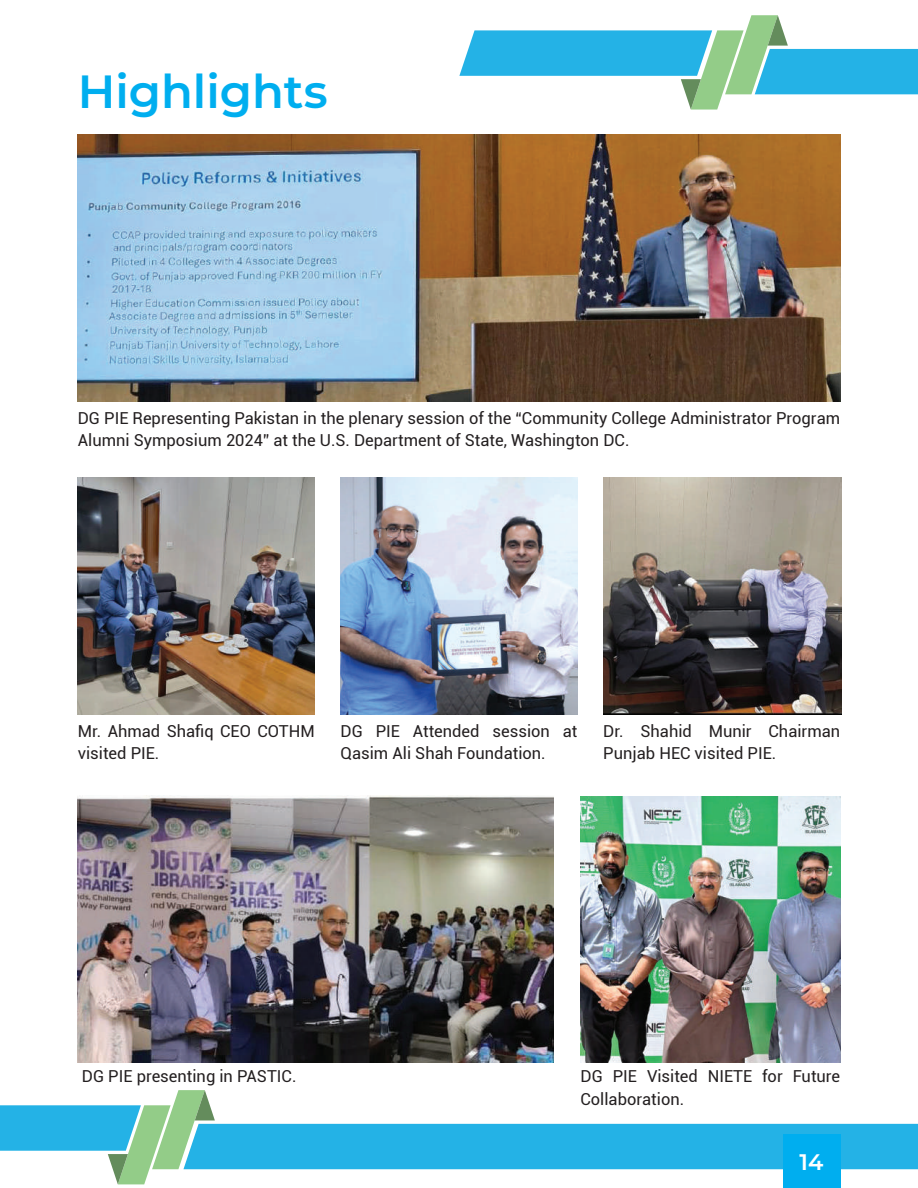
<style>
.page{position:relative;width:918px;height:1188px;background:#fff}
.page>*{position:absolute;margin:0;border:0;box-sizing:border-box;transform-origin:0 0}
.t1{font:600 46.5px "Montserrat";color:#00aeef}
.t2{font:600 22.5px "Montserrat";color:#fff}
.t3{font:16.5px/22.5px "Roboto";color:#231f20}
</style>
<div class="page">
<svg style="left:459px;top:15px;width:459px;height:95px"></svg>
<svg style="left:0;top:1090px;width:918px;height:94px"></svg>
<div style="left:783px;top:1135px;width:57px;height:53px;background:#00aeef"></div>
<img style="left:78px;top:796px;width:476px;height:267px">
<img style="left:78px;top:134px;width:762px;height:267px">
<img style="left:78px;top:477px;width:237px;height:237px">
<img style="left:603px;top:477px;width:237px;height:237px">
<img style="left:341px;top:477px;width:236px;height:237px">
<img style="left:580px;top:797px;width:260px;height:266px">
<h1 class="t1" style="left:78px;top:59px;width:251px">Highlights</h1>
<p class="t3" style="left:78px;top:406px;width:764px">DG PIE Representing Pakistan in the plenary session of the “Community College Administrator Program<br>Alumni Symposium 2024” at the U.S. Department of State, Washington DC.</p>
<p class="t3" style="left:78px;top:719px;width:238px">Mr. Ahmad Shafiq CEO COTHM visited PIE.</p>
<p class="t3" style="left:341px;top:719px;width:238px">DG PIE Attended session at<br>Qasim Ali Shah Foundation.</p>
<p class="t3" style="left:603px;top:719px;width:238px">Dr. Shahid Munir Chairman<br>Punjab HEC visited PIE.</p>
<p class="t3" style="left:82px;top:1064px;width:216px">DG PIE presenting in PASTIC.</p>
<p class="t3" style="left:580px;top:1064px;width:261px">DG PIE Visited NIETE for Future<br>Collaboration.</p>
<h2 class="t2" style="left:800px;top:1146px;width:25px">14</h2>
</div>
